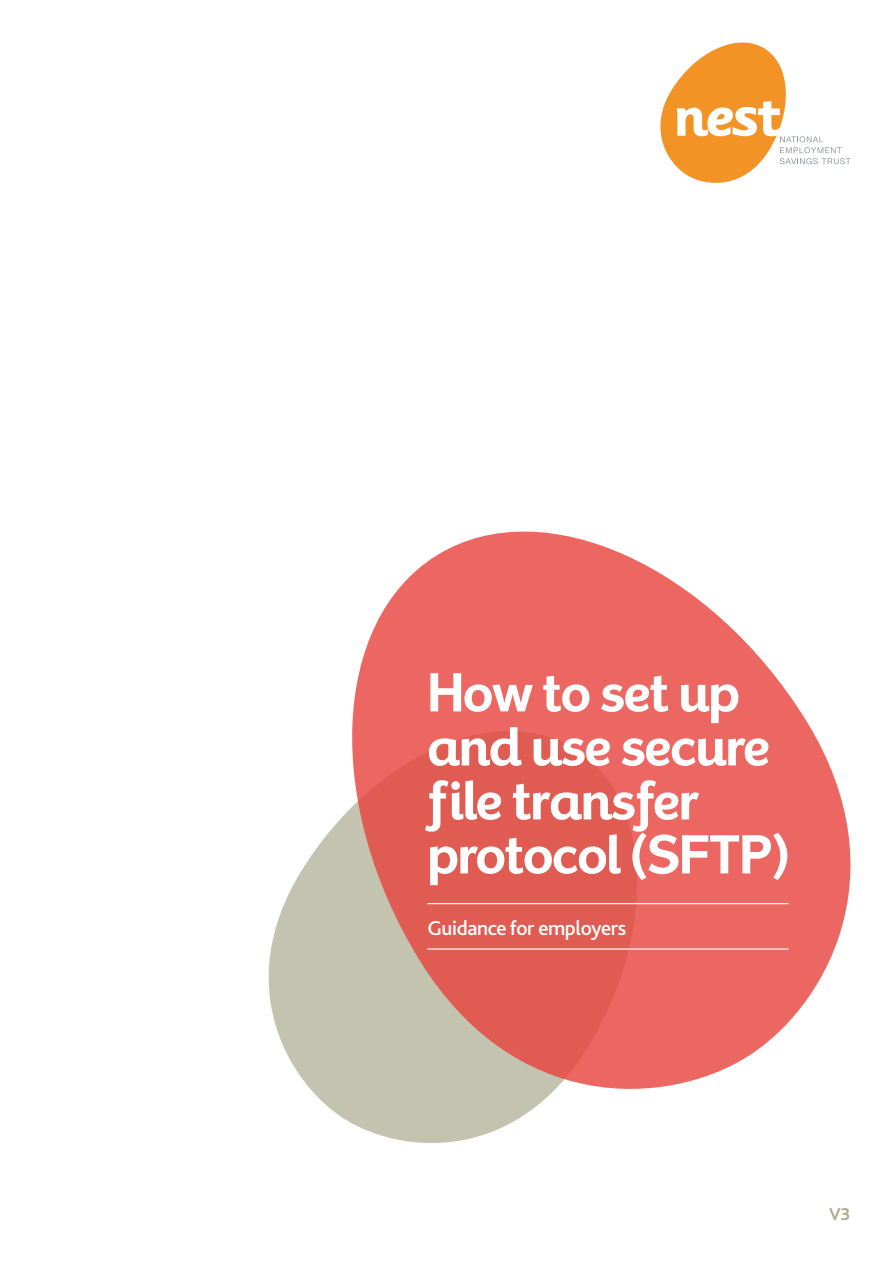
<style>
.page{position:relative;width:893px;height:1263px;background:#fff}
.page>*{position:absolute;margin:0;border:0;box-sizing:border-box;transform-origin:0 0}
.t1{font:700 51px/54px "Exuberance Primary";letter-spacing:-.025em;color:#fff}
.t2{font:500 21px "Bliss 2";letter-spacing:-.02em;color:#fff}
.t3{font:700 18px "Bliss 2";color:#acac92}
</style>
<div class="page">
<svg style="left:268px;top:821px;width:287px;height:322px;fill:#c4c3b0"></svg>
<svg style="left:660px;top:42px;width:190px;height:141px"></svg>
<svg style="left:339px;top:531px;width:512px;height:559px;fill:#ec6762"></svg>
<hr style="left:427px;top:903px;width:361px;height:1px;background:#fff">
<hr style="left:427px;top:948px;width:361px;height:2px;background:#fff">
<p class="t1" style="left:427px;top:665px;width:364px">How to set up and use secure file transfer protocol (SFTP)</p>
<p class="t2" style="left:427px;top:915px;width:200px">Guidance for employers</p>
<p class="t3" style="left:829px;top:1203px;width:23px">V3</p>
</div>
